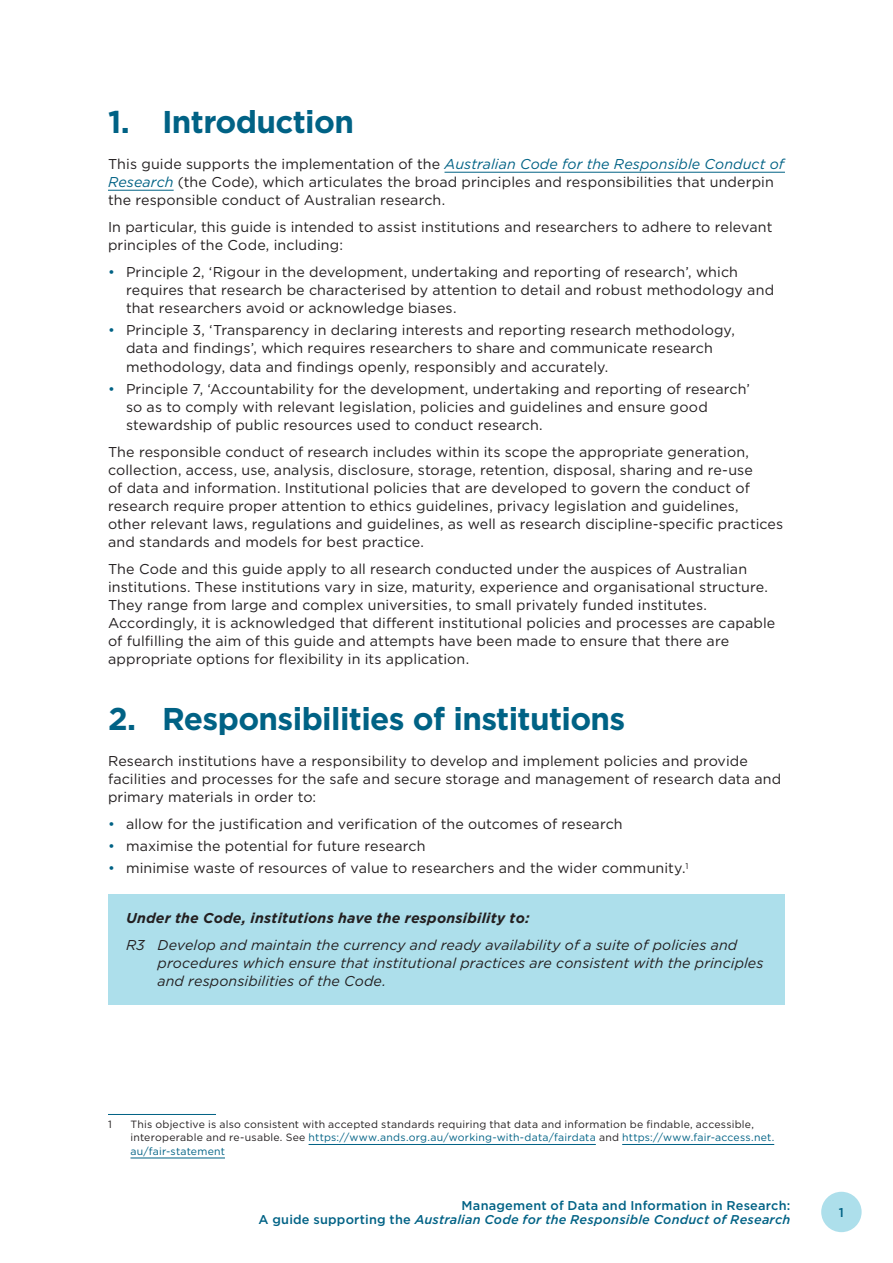
<style>
.page{position:relative;width:893px;height:1263px;background:#fff}
.page>*{position:absolute;margin:0;border:0;box-sizing:border-box;transform-origin:0 0}
.Heading_2{font:700 31.5px "Gotham";letter-spacing:-.02em;color:#006285}
.Body{font:14.25px/18px "Gotham";letter-spacing:.01em;color:#231f20}
.Body-2{font:italic 14.25px/18px "Gotham";letter-spacing:.005em;color:#231f20}
.Body-3{font:italic 700 14.25px "Gotham HTF";letter-spacing:.015em;color:#231f20}
.t1{font:500 12.75px/13.5px "Gotham HTF";letter-spacing:.015em;color:#006285;text-align:right}
.t2{font:500 12.75px "Gotham";color:#006285}
.Footnotes{font:10.5px/13.5px "Gotham";letter-spacing:.02em;color:#231f20}
.s1{font-style:italic;color:#006285}
.s2{color:#006285}
.s3{font-style:italic}
</style>
<div class="page">
<hr style="left:444px;top:172px;width:341px;height:1px;background:#006285">
<hr style="left:108px;top:190px;width:66px;height:1px;background:#006285">
<div style="left:108px;top:894px;width:677px;height:110px;background:#addfeb"></div>
<hr style="left:108px;top:1114px;width:108px;height:1px;background:#006285">
<hr style="left:309px;top:1144px;width:287px;height:1px;background:#006285">
<hr style="left:622px;top:1144px;width:152px;height:1px;background:#006285">
<hr style="left:130px;top:1157px;width:95px;height:1px;background:#006285">
<div style="left:821px;top:1192px;width:41px;height:40px;background:#addfeb;border-radius:50%"></div>
<h2 class="Heading_2" style="left:108px;top:101px;width:247px">1. Introduction</h2>
<p class="Body" style="left:108px;top:155px;width:678px">This guide supports the implementation of the <span class="s1">Australian Code for the Responsible Conduct of<br>Research</span> (the Code), which articulates the broad principles and responsibilities that underpin the responsible conduct of Australian research.</p>
<p class="Body" style="left:108px;top:218px;width:666px">In particular, this guide is intended to assist institutions and researchers to adhere to relevant principles of the Code, including:</p>
<p class="Body" style="left:126px;top:263px;width:650px;text-indent:-18px"><span class="s2">•</span> Principle 2, ‘Rigour in the development, undertaking and reporting of research’, which requires that research be characterised by attention to detail and robust methodology and that researchers avoid or acknowledge biases.</p>
<p class="Body" style="left:126px;top:321px;width:610px;text-indent:-18px"><span class="s2">•</span> Principle 3, ‘Transparency in declaring interests and reporting research methodology, data and findings’, which requires researchers to share and communicate research methodology, data and findings openly, responsibly and accurately.</p>
<p class="Body" style="left:126px;top:379px;width:625px;text-indent:-18px"><span class="s2">•</span> Principle 7, ‘Accountability for the development, undertaking and reporting of research’ so as to comply with relevant legislation, policies and guidelines and ensure good stewardship of public resources used to conduct research.</p>
<p class="Body" style="left:108px;top:442px;width:677px">The responsible conduct of research includes within its scope the appropriate generation, collection, access, use, analysis, disclosure, storage, retention, disposal, sharing and re-use<br>of data and information. Institutional policies that are developed to govern the conduct of research require proper attention to ethics guidelines, privacy legislation and guidelines,<br>other relevant laws, regulations and guidelines, as well as research discipline-specific practices and standards and models for best practice.</p>
<p class="Body" style="left:108px;top:559px;width:669px">The Code and this guide apply to all research conducted under the auspices of Australian institutions. These institutions vary in size, maturity, experience and organisational structure.<br>They range from large and complex universities, to small privately funded institutes.<br>Accordingly, it is acknowledged that different institutional policies and processes are capable of fulfilling the aim of this guide and attempts have been made to ensure that there are appropriate options for flexibility in its application.</p>
<h2 class="Heading_2" style="left:108px;top:698px;width:519px">2. Responsibilities of institutions</h2>
<p class="Body" style="left:108px;top:751px;width:675px">Research institutions have a responsibility to develop and implement policies and provide facilities and processes for the safe and secure storage and management of research data and primary materials in order to:</p>
<p class="Body" style="left:108px;top:814px;width:516px"><span class="s2">•</span> allow for the justification and verification of the outcomes of research</p>
<p class="Body" style="left:108px;top:837px;width:319px"><span class="s2">•</span> maximise the potential for future research</p>
<p class="Body" style="left:108px;top:859px;width:582px"><span class="s2">•</span> minimise waste of resources of value to researchers and the wider community.<sup>1</sup></p>
<p class="Body-3" style="left:126px;top:910px;width:405px">Under the Code, institutions have the responsibility to:</p>
<p class="Body-2" style="left:158px;top:936px;width:608px;text-indent:-32px">R3 Develop and maintain the currency and ready availability of a suite of policies and procedures which ensure that institutional practices are consistent with the principles and responsibilities of the Code.</p>
<p class="Footnotes" style="left:108px;top:1117px;width:5px">1</p>
<p class="Footnotes" style="left:130px;top:1117px;width:645px">This objective is also consistent with accepted standards requiring that data and information be findable, accessible, interoperable and re-usable. See <span class="s2">https://www.ands.org.au/working-with-data/fairdata</span> and <span class="s2">https://www.fair-access.net. au/fair-statement</span></p>
<p class="t1" style="left:259px;top:1199px;width:533px">Management of Data and Information in Research:<br>A guide supporting the <span class="s3">Australian Code for the Responsible Conduct of Research</span></p>
<p class="t2" style="left:839px;top:1204px;width:7px">1</p>
</div>
